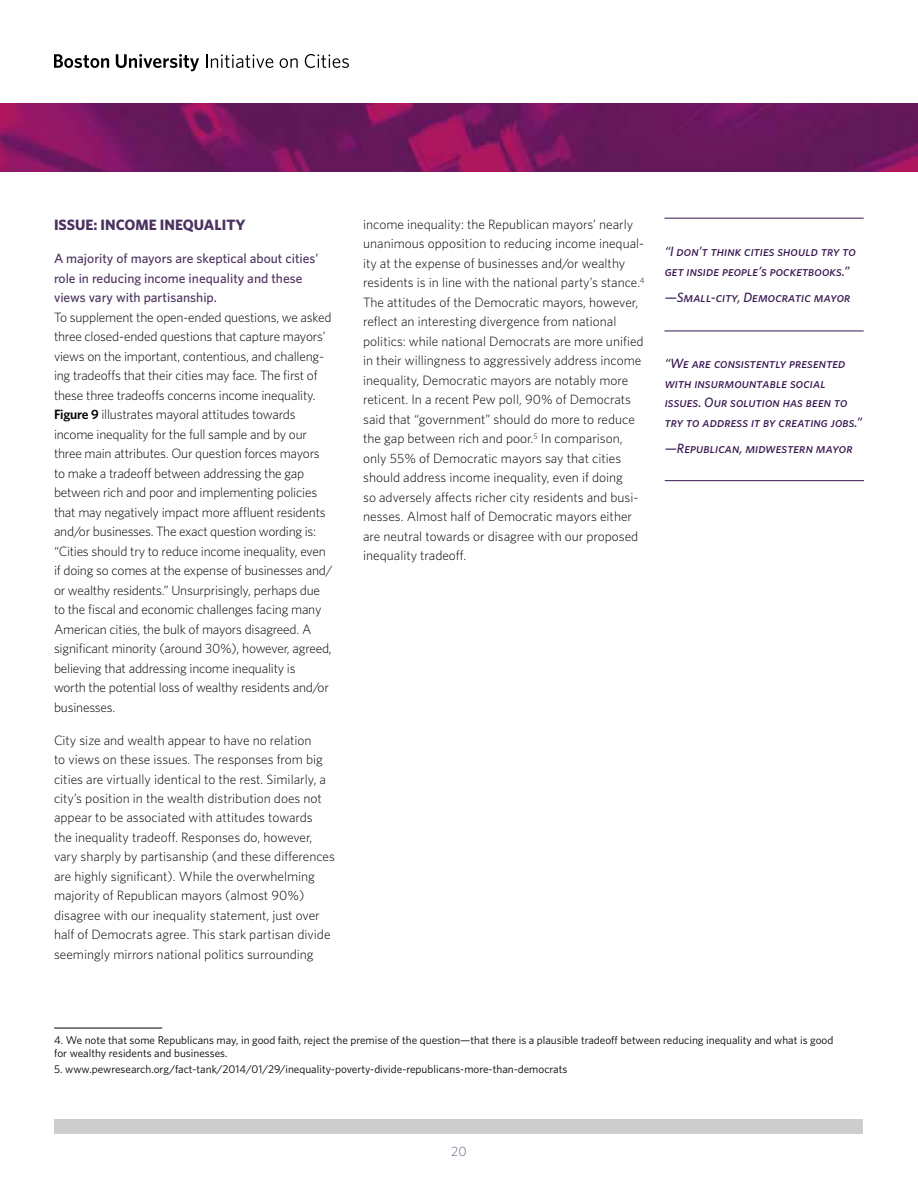
<style>
.page{position:relative;width:918px;height:1188px;background:#fff}
.page>*{position:absolute;margin:0;border:0;box-sizing:border-box;transform-origin:0 0}
.t1{font:700 15px "Whitney";color:#4b3260}
.t2{font:300 13.5px/19.5px "Whitney";letter-spacing:-.005em;color:#000}
.t3{font:italic 500 13.5px/19.5px "Whitney";color:#371750}
.t4{font:500 13.5px/19.5px "Whitney";color:#4b3260}
.t5{font:300 13.5px "Whitney";color:#715d80}
.t6{font:11.25px/12.8px "Whitney";color:#000}
.s1{font-weight:600}
</style>
<div class="page">
<svg style="left:54px;top:54px;width:55px;height:14px"></svg>
<svg style="left:116px;top:54px;width:83px;height:17px"></svg>
<svg style="left:206px;top:54px;width:67px;height:14px"></svg>
<svg style="left:280px;top:58px;width:18px;height:10px"></svg>
<svg style="left:305px;top:54px;width:44px;height:14px"></svg>
<div style="left:54px;top:1119px;width:809px;height:15px;background:#cdcdcd"></div>
<img style="left:0;top:104px;width:918px;height:67px">
<hr style="left:664px;top:218px;width:200px;height:1px;background:#371750">
<hr style="left:664px;top:331px;width:200px;height:1px;background:#371750">
<hr style="left:665px;top:480px;width:199px;height:1px;background:#371750">
<hr style="left:54px;top:1028px;width:108px;height:1px;background:#000">
<p class="t1" style="left:54px;top:215px;width:193px">ISSUE: INCOME INEQUALITY</p>
<p class="t4" style="left:54px;top:249px;width:266px">A majority of mayors are skeptical about cities’ role in reducing income inequality and these views vary with partisanship.</p>
<p class="t2" style="left:54px;top:307px;width:280px">To supplement the open-ended questions, we asked three closed-ended questions that capture mayors’ views on the important, contentious, and challeng&shy;ing tradeoffs that their cities may face. The first of these three tradeoffs concerns income inequality.<br><span class="s1">Figure 9</span> illustrates mayoral attitudes towards income inequality for the full sample and by our three main attributes. Our question forces mayors to make a tradeoff between addressing the gap between rich and poor and implementing policies that may negatively impact more affluent residents and/or businesses. The exact question wording is: “Cities should try to reduce income inequality, even if doing so comes at the expense of businesses and/ or wealthy residents.” Unsurprisingly, perhaps due to the fiscal and economic challenges facing many American cities, the bulk of mayors disagreed. A significant minority (around 30%), however, agreed, believing that addressing income inequality is<br>worth the potential loss of wealthy residents and/or businesses.</p>
<p class="t2" style="left:54px;top:730px;width:282px">City size and wealth appear to have no relation<br>to views on these issues. The responses from big cities are virtually identical to the rest. Similarly, a city’s position in the wealth distribution does not appear to be associated with attitudes towards<br>the inequality tradeoff. Responses do, however, vary sharply by partisanship (and these differences are highly significant). While the overwhelming majority of Republican mayors (almost 90%) disagree with our inequality statement, just over half of Democrats agree. This stark partisan divide seemingly mirrors national politics surrounding</p>
<p class="t2" style="left:363px;top:214px;width:283px">income inequality: the Republican mayors’ nearly unanimous opposition to reducing income inequal&shy;ity at the expense of businesses and/or wealthy residents is in line with the national party’s stance.<sup>4<br></sup>The attitudes of the Democratic mayors, however, reflect an interesting divergence from national politics: while national Democrats are more unified in their willingness to aggressively address income inequality, Democratic mayors are notably more reticent. In a recent Pew poll, 90% of Democrats said that “government” should do more to reduce the gap between rich and poor.<sup>5</sup> In comparison, only 55% of Democratic mayors say that cities should address income inequality, even if doing<br>so adversely affects richer city residents and busi&shy;nesses. Almost half of Democratic mayors either are neutral towards or disagree with our proposed inequality tradeoff.</p>
<p class="t3" style="left:665px;top:242px;width:193px">“I don’t think cities should try to get inside people’s pocketbooks.”</p>
<p class="t3" style="left:665px;top:287px;width:187px">—Small-city, Democratic mayor</p>
<p class="t3" style="left:665px;top:354px;width:199px">“We are consistently presented with insurmountable social issues. Our solution has been to try to address it by creating jobs.”</p>
<p class="t3" style="left:665px;top:439px;width:189px">—Republican, midwestern mayor</p>
<p class="t6" style="left:54px;top:1034px;width:781px">4. We note that some Republicans may, in good faith, reject the premise of the question—that there is a plausible tradeoff between reducing inequality and what is good for wealthy residents and businesses.</p>
<p class="t6" style="left:54px;top:1063px;width:515px">5. www.pewresearch.org/fact-tank/2014/01/29/inequality-poverty-divide-republicans-more-than-democrats</p>
<p class="t5" style="left:451px;top:1143px;width:17px">20</p>
</div>
